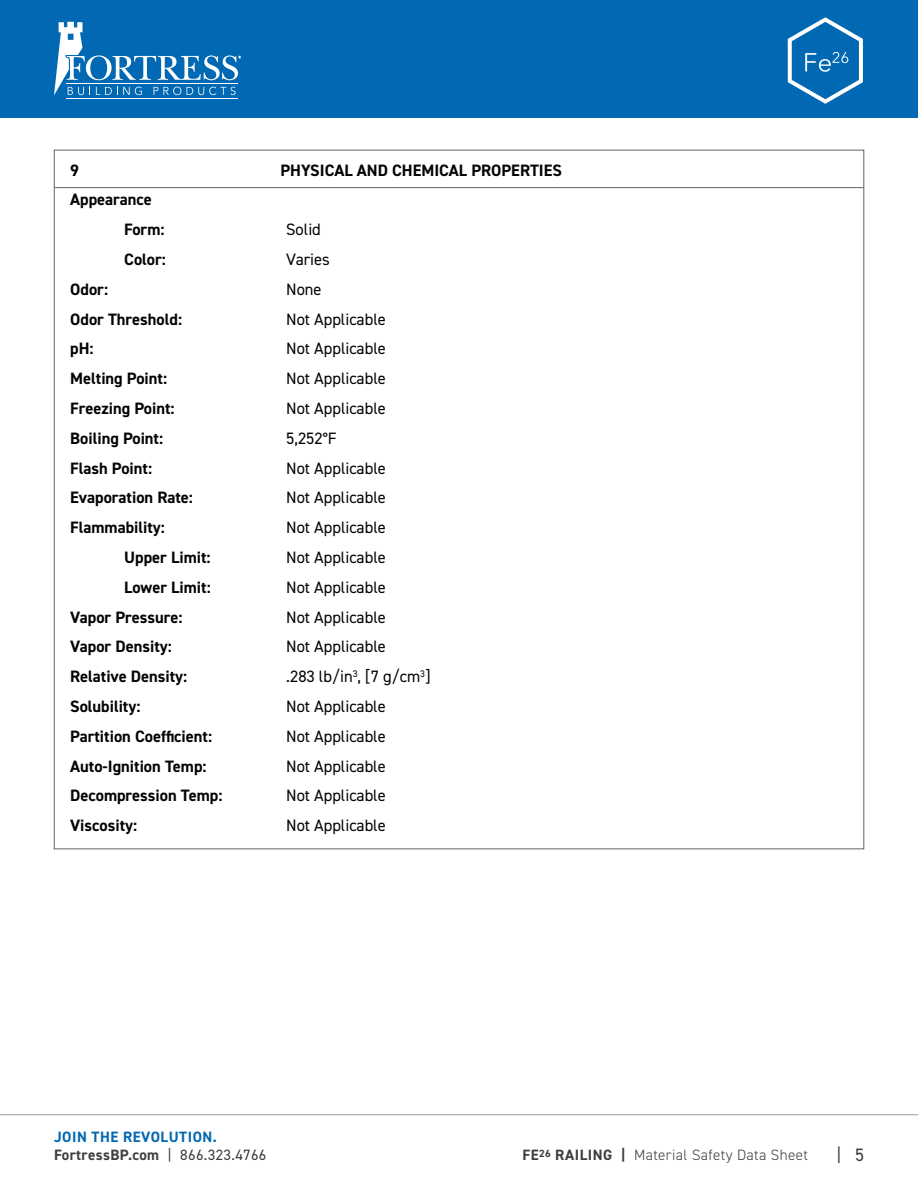
<style>
.page{position:relative;width:918px;height:1188px;background:#fff}
.page>*{position:absolute;margin:0;border:0;box-sizing:border-box;transform-origin:0 0}
.t1{font:18px "DIN2014";color:#3e3e3f}
.t2{font:700 16.5px/29.8px "DIN2014";color:#040503}
.t3{font:16.5px "DIN2014";color:#040503}
.t4{font:700 15px/18px "DIN2014";letter-spacing:.035em;color:#0168b3}
.t5{font:300 15px "DIN2014";letter-spacing:.025em;color:#3e3e3f}
.s1{color:#3e3e3f}
.s2{font-weight:400;color:#3e3e3f}
.s3{font-weight:700}
</style>
<div class="page">
<hr style="left:0;top:1114px;width:918px;height:1px;background:#999">
<div style="left:0;top:0;width:918px;height:118px;background:#0168b3"></div>
<hr style="left:67px;top:98px;width:171px;height:1px;background:#fff">
<svg style="left:54px;top:22px;width:187px;height:73px"></svg>
<svg style="left:788px;top:17px;width:75px;height:87px"></svg>
<hr style="left:54px;top:187px;width:810px;height:1px;background:#636366">
<p class="t2" style="left:70px;top:155px;width:10px">9</p>
<p class="t2" style="left:280px;top:155px;width:283px">PHYSICAL AND CHEMICAL PROPERTIES</p>
<p class="t2" style="left:124px;top:185px;width:42px;text-indent:-54px">Appearance<br>Form:</p>
<p class="t3" style="left:286px;top:219px;width:36px">Solid</p>
<p class="t2" style="left:124px;top:244px;width:43px">Color:</p>
<p class="t3" style="left:286px;top:249px;width:45px">Varies</p>
<p class="t2" style="left:70px;top:274px;width:39px">Odor:</p>
<p class="t3" style="left:286px;top:279px;width:37px">None</p>
<p class="t2" style="left:70px;top:304px;width:113px">Odor Threshold:</p>
<p class="t3" style="left:286px;top:309px;width:101px">Not Applicable</p>
<p class="t2" style="left:70px;top:334px;width:25px">pH:</p>
<p class="t3" style="left:286px;top:338px;width:101px">Not Applicable</p>
<p class="t2" style="left:70px;top:363px;width:98px">Melting Point:</p>
<p class="t3" style="left:286px;top:368px;width:101px">Not Applicable</p>
<p class="t2" style="left:70px;top:393px;width:106px">Freezing Point:</p>
<p class="t3" style="left:286px;top:398px;width:101px">Not Applicable</p>
<p class="t2" style="left:70px;top:423px;width:94px">Boiling Point:</p>
<p class="t3" style="left:286px;top:428px;width:52px">5,252°F</p>
<p class="t2" style="left:70px;top:453px;width:83px">Flash Point:</p>
<p class="t3" style="left:286px;top:458px;width:101px">Not Applicable</p>
<p class="t2" style="left:70px;top:483px;width:124px">Evaporation Rate:</p>
<p class="t3" style="left:286px;top:487px;width:101px">Not Applicable</p>
<p class="t2" style="left:70px;top:512px;width:96px">Flammability:</p>
<p class="t3" style="left:286px;top:517px;width:101px">Not Applicable</p>
<p class="t2" style="left:124px;top:542px;width:88px">Upper Limit:</p>
<p class="t3" style="left:286px;top:547px;width:101px">Not Applicable</p>
<p class="t2" style="left:124px;top:572px;width:88px">Lower Limit:</p>
<p class="t3" style="left:286px;top:577px;width:101px">Not Applicable</p>
<p class="t2" style="left:70px;top:602px;width:114px">Vapor Pressure:</p>
<p class="t3" style="left:286px;top:607px;width:101px">Not Applicable</p>
<p class="t2" style="left:70px;top:632px;width:103px">Vapor Density:</p>
<p class="t3" style="left:286px;top:636px;width:101px">Not Applicable</p>
<p class="t2" style="left:70px;top:661px;width:119px">Relative Density:</p>
<p class="t3" style="left:286px;top:666px;width:146px">.283 lb/in<sup>3</sup>, [7 g/cm<sup>3</sup>]</p>
<p class="t2" style="left:70px;top:691px;width:72px">Solubility:</p>
<p class="t3" style="left:286px;top:696px;width:101px">Not Applicable</p>
<p class="t2" style="left:70px;top:721px;width:143px">Partition Coefficient:</p>
<p class="t3" style="left:286px;top:726px;width:101px">Not Applicable</p>
<p class="t2" style="left:70px;top:751px;width:138px">Auto-Ignition Temp:</p>
<p class="t3" style="left:286px;top:756px;width:101px">Not Applicable</p>
<p class="t2" style="left:70px;top:781px;width:154px">Decompression Temp:</p>
<p class="t3" style="left:286px;top:785px;width:101px">Not Applicable</p>
<p class="t2" style="left:70px;top:810px;width:68px">Viscosity:</p>
<p class="t3" style="left:286px;top:815px;width:101px">Not Applicable</p>
<p class="t4" style="left:54px;top:1128px;width:214px">JOIN THE REVOLUTION.<br><span class="s1">FortressBP.com</span> <span class="s2">| 866.323.4766</span></p>
<p class="t5" style="left:523px;top:1146px;width:287px"><span class="s3">FE</span><sup>26</sup> <span class="s3">RAILING |</span> Material Safety Data Sheet</p>
<p class="t1" style="left:837px;top:1144px;width:29px">| 5</p>
</div>
